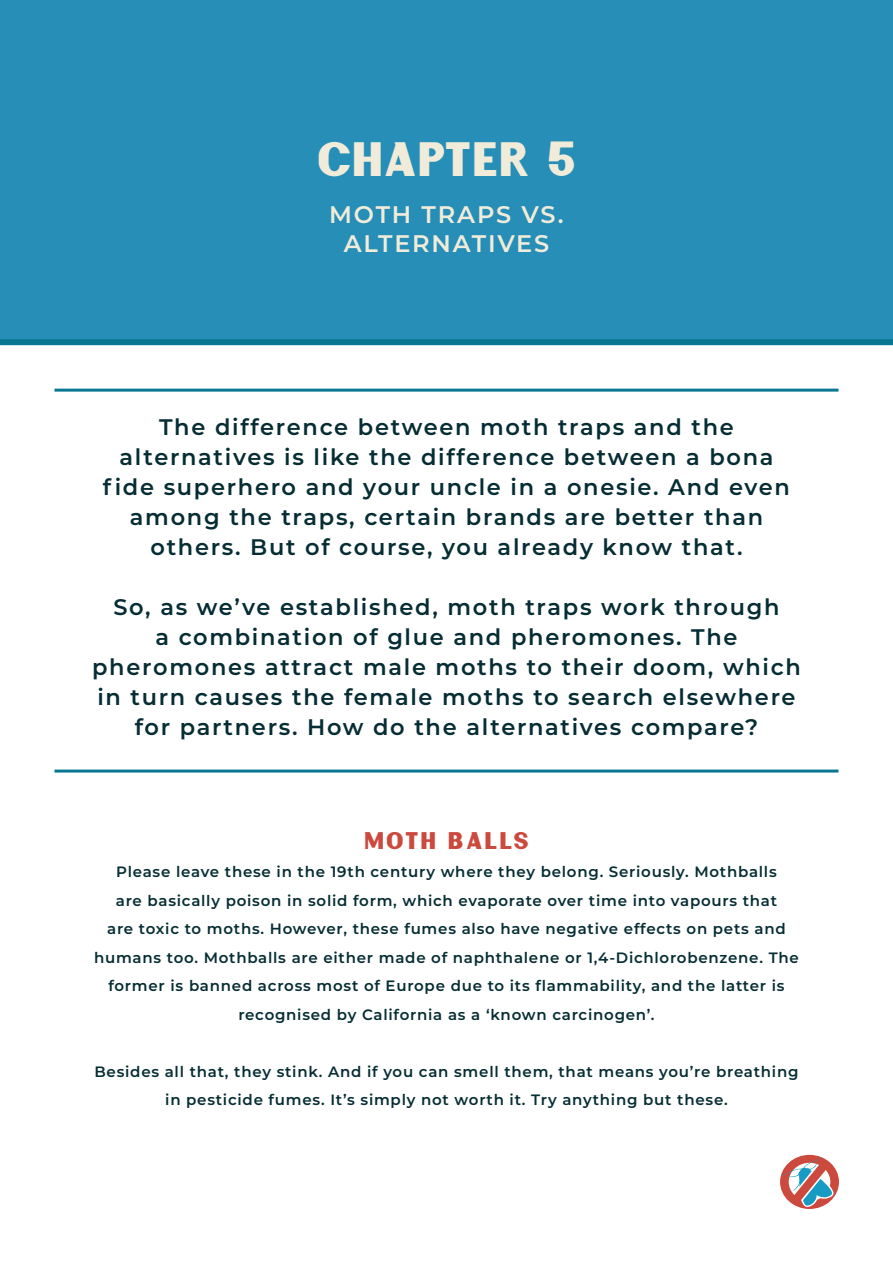
<style>
.page{position:relative;width:893px;height:1263px;background:#fff}
.page>*{position:absolute;margin:0;border:0;box-sizing:border-box;transform-origin:0 0}
.t1{font:48px "Milan";color:#f0ecd9}
.t2{font:600 24px "Montserrat";letter-spacing:.075em;color:#f0ecd9}
.t3{font:24px "Milan";letter-spacing:.065em;color:#cb493d}
.t4{font:600 22.5px/30px "Montserrat";letter-spacing:.075em;color:#052d33;text-align:center}
.t5{font:600 15px/28.5px "Montserrat";letter-spacing:.05em;color:#052d33;text-align:center}
</style>
<div class="page">
<svg style="left:780px;top:1155px;width:59px;height:54px"></svg>
<div style="left:0;top:0;width:893px;height:339px;background:#278eb8"></div>
<div style="left:0;top:339px;width:893px;height:6px;background:#0a7893"></div>
<hr style="left:54px;top:769px;width:784px;height:3px;background:#0a7893">
<hr style="left:54px;top:389px;width:784px;height:3px;background:#0a7893">
<p class="t1" style="left:317px;top:132px;width:261px">CHAPTER 5</p>
<p class="t2" style="left:329px;top:197px;width:236px">MOTH TRAPS VS.</p>
<p class="t2" style="left:344px;top:226px;width:207px">ALTERNATIVES</p>
<p class="t4" style="left:103px;top:411px;width:689px">The difference between moth traps and the alternatives is like the difference between a bona fide superhero and your uncle in a onesie. And even among the traps, certain brands are better than others. But of course, you already know that.</p>
<p class="t4" style="left:92px;top:591px;width:710px">So, as we’ve established, moth traps work through<br>a combination of glue and pheromones. The pheromones attract male moths to their doom, which in turn causes the female moths to search elsewhere for partners. How do the alternatives compare?</p>
<p class="t3" style="left:364px;top:827px;width:167px">MOTH BALLS</p>
<p class="t5" style="left:94px;top:857px;width:706px">Please leave these in the 19th century where they belong. Seriously. Mothballs<br>are basically poison in solid form, which evaporate over time into vapours that<br>are toxic to moths. However, these fumes also have negative effects on pets and humans too. Mothballs are either made of naphthalene or 1,4-Dichlorobenzene. The former is banned across most of Europe due to its flammability, and the latter is recognised by California as a ‘known carcinogen’.</p>
<p class="t5" style="left:94px;top:1056px;width:705px">Besides all that, they stink. And if you can smell them, that means you’re breathing in pesticide fumes. It’s simply not worth it. Try anything but these.</p>
</div>
